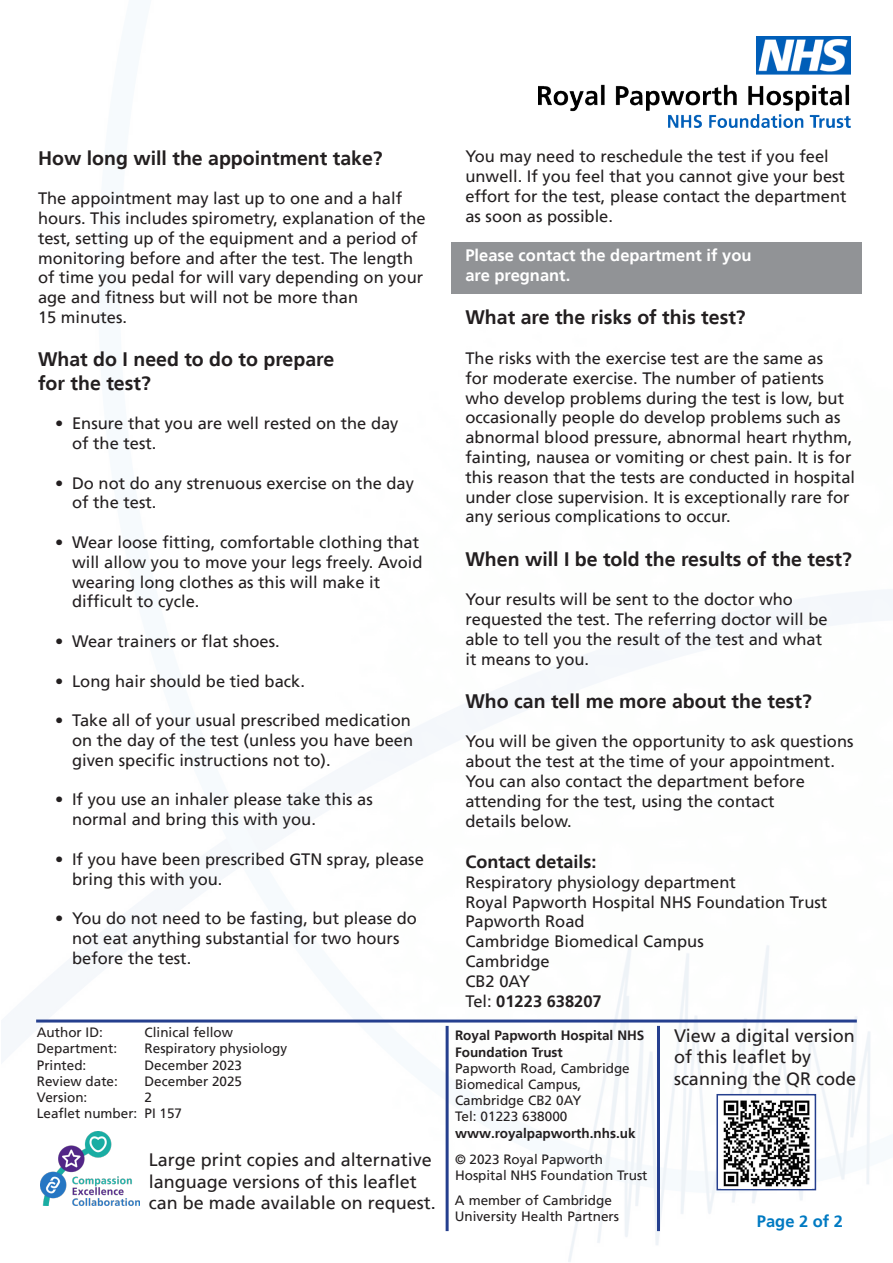
<style>
.page{position:relative;width:893px;height:1263px;background:#fff}
.page>*{position:absolute;margin:0;border:0;box-sizing:border-box;transform-origin:0 0}
.t1{font:700 19.5px/23.4px "Frutiger";color:#231f20}
.t2{font:18px/21.6px "Frutiger";color:#231f20}
.t3{font:700 18px "Frutiger";color:#231f20}
.t4{font:16.5px/19.8px "Frutiger";color:#231f20}
.t5{font:700 16.5px/19.8px "Frutiger";color:#fff}
.t6{font:700 16.5px "Frutiger";color:#231f20}
.t7{font:700 16.5px "Frutiger";color:#007ac2}
.t8{font:13.5px/16.2px "Frutiger";color:#231f20}
.t9{font:700 13.5px/16.2px "Frutiger";color:#231f20}
.s1{font-weight:400}
</style>
<div class="page">
<img style="left:1px;top:36px;width:892px;height:1226px">
<img style="left:539px;top:36px;width:311px;height:91px">
<hr style="left:36px;top:1019px;width:821px;height:3px;background:#253f8e">
<img style="left:40px;top:1131px;width:100px;height:75px">
<hr style="left:446px;top:1026px;width:3px;height:205px;background:#253f8e">
<hr style="left:657px;top:1026px;width:3px;height:205px;background:#253f8e">
<div style="left:716px;top:1094px;width:100px;height:96px;background:#fff;border:2px solid #253f8e"></div>
<img style="left:722px;top:1100px;width:89px;height:88px">
<div style="left:452px;top:242px;width:410px;height:51px;background:#919396"></div>
<p class="t1" style="left:38px;top:146px;width:346px">How long will the appointment take?</p>
<p class="t4" style="left:38px;top:189px;width:389px">The appointment may last up to one and a half hours. This includes spirometry, explanation of the test, setting up of the equipment and a period of monitoring before and after the test. The length of time you pedal for will vary depending on your age and fitness but will not be more than</p>
<p class="t4" style="left:38px;top:307px;width:90px">15 minutes.</p>
<p class="t1" style="left:38px;top:348px;width:298px">What do I need to do to prepare for the test?</p>
<p class="t4" style="left:72px;top:414px;width:328px;text-indent:-17px">• Ensure that you are well rested on the day of the test.</p>
<p class="t4" style="left:72px;top:473px;width:343px;text-indent:-17px">• Do not do any strenuous exercise on the day of the test.</p>
<p class="t4" style="left:72px;top:532px;width:352px;text-indent:-17px">• Wear loose fitting, comfortable clothing that will allow you to move your legs freely. Avoid wearing long clothes as this will make it difficult to cycle.</p>
<p class="t4" style="left:55px;top:631px;width:226px">• Wear trainers or flat shoes.</p>
<p class="t4" style="left:55px;top:671px;width:251px">• Long hair should be tied back.</p>
<p class="t4" style="left:72px;top:711px;width:343px;text-indent:-17px">• Take all of your usual prescribed medication on the day of the test (unless you have been given specific instructions not to).</p>
<p class="t4" style="left:72px;top:790px;width:302px;text-indent:-17px">• If you use an inhaler please take this as normal and bring this with you.</p>
<p class="t4" style="left:72px;top:849px;width:353px;text-indent:-17px">• If you have been prescribed GTN spray, please bring this with you.</p>
<p class="t4" style="left:72px;top:909px;width:346px;text-indent:-17px">• You do not need to be fasting, but please do not eat anything substantial for two hours before the test.</p>
<p class="t8" style="left:37px;top:1024px;width:102px">Author ID:<br>Department:<br>Printed:<br>Review date:<br>Version:<br>Leaflet number:</p>
<p class="t8" style="left:145px;top:1024px;width:144px">Clinical fellow<br>Respiratory physiology<br>December 2023<br>December 2025<br>2<br>PI 157</p>
<p class="t2" style="left:149px;top:1149px;width:289px">Large print copies and alternative language versions of this leaflet can be made available on request.</p>
<p class="t4" style="left:465px;top:147px;width:383px">You may need to reschedule the test if you feel unwell. If you feel that you cannot give your best effort for the test, please contact the department as soon as possible.</p>
<p class="t5" style="left:465px;top:246px;width:288px">Please contact the department if you are pregnant.</p>
<p class="t1" style="left:465px;top:306px;width:282px">What are the risks of this test?</p>
<p class="t4" style="left:465px;top:348px;width:391px">The risks with the exercise test are the same as<br>for moderate exercise. The number of patients who develop problems during the test is low, but occasionally people do develop problems such as abnormal blood pressure, abnormal heart rhythm, fainting, nausea or vomiting or chest pain. It is for this reason that the tests are conducted in hospital under close supervision. It is exceptionally rare for any serious complications to occur.</p>
<p class="t1" style="left:465px;top:547px;width:388px">When will I be told the results of the test?</p>
<p class="t4" style="left:465px;top:590px;width:329px">Your results will be sent to the doctor who</p>
<p class="t4" style="left:465px;top:609px;width:364px">requested the test. The referring doctor will be able to tell you the result of the test and what</p>
<p class="t4" style="left:465px;top:649px;width:125px">it means to you.</p>
<p class="t1" style="left:465px;top:689px;width:348px">Who can tell me more about the test?</p>
<p class="t4" style="left:465px;top:732px;width:390px">You will be given the opportunity to ask questions about the test at the time of your appointment.<br>You can also contact the department before</p>
<p class="t4" style="left:465px;top:791px;width:310px">attending for the test, using the contact</p>
<p class="t4" style="left:465px;top:811px;width:108px">details below.</p>
<p class="t3" style="left:465px;top:851px;width:133px">Contact details:</p>
<p class="t4" style="left:465px;top:872px;width:272px">Respiratory physiology department</p>
<p class="t4" style="left:465px;top:892px;width:363px">Royal Papworth Hospital NHS Foundation Trust</p>
<p class="t4" style="left:465px;top:912px;width:121px">Papworth Road</p>
<p class="t4" style="left:465px;top:932px;width:240px">Cambridge Biomedical Campus</p>
<p class="t4" style="left:465px;top:951px;width:86px">Cambridge</p>
<p class="t4" style="left:465px;top:971px;width:66px">CB2 0AY</p>
<p class="t6" style="left:465px;top:991px;width:138px"><span class="s1">Tel:</span> 01223 638207</p>
<p class="t9" style="left:455px;top:1027px;width:191px">Royal Papworth Hospital NHS<br>Foundation Trust</p>
<p class="t8" style="left:455px;top:1060px;width:176px">Papworth Road, Cambridge<br>Biomedical Campus,<br>Cambridge CB2 0AY<br>Tel: 01223 638000</p>
<p class="t9" style="left:455px;top:1125px;width:182px">www.royalpapworth.nhs.uk</p>
<p class="t8" style="left:455px;top:1151px;width:194px">© 2023 Royal Papworth<br>Hospital NHS Foundation Trust</p>
<p class="t8" style="left:455px;top:1192px;width:166px">A member of Cambridge<br>University Health Partners</p>
<p class="t2" style="left:674px;top:1024px;width:184px">View a digital version of this leaflet by scanning the QR code</p>
<p class="t7" style="left:757px;top:1211px;width:88px">Page 2 of 2</p>
</div>
